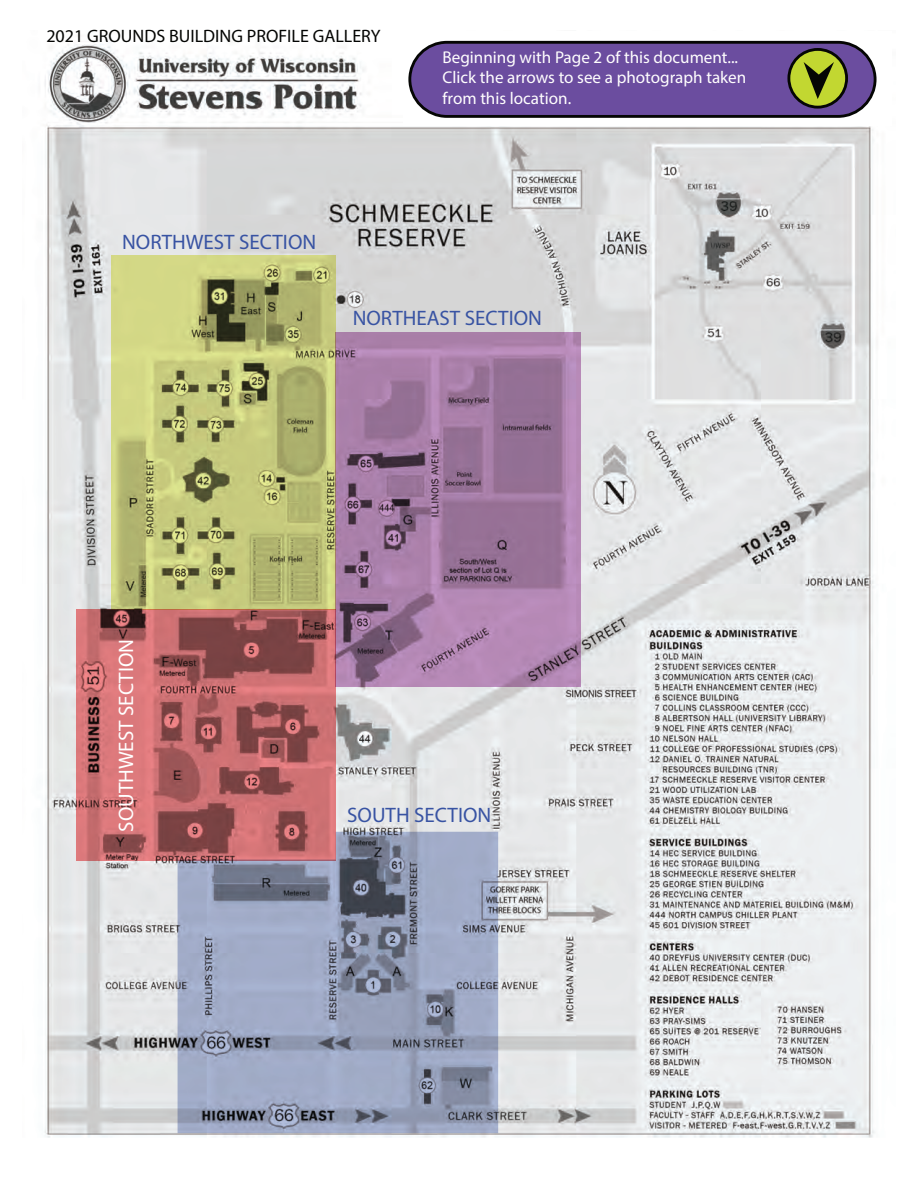
<style>
.page{position:relative;width:918px;height:1188px;background:#fff}
.page>*{position:absolute;margin:0;border:0;box-sizing:border-box;transform-origin:0 0}
.t1{font:21px "Myriad Pro";color:#3853a3}
.t2{font:21px "Myriad Pro";color:#fff}
.t3{font:18px "Myriad Pro";color:#040503}
.t4{font:17.1px/20.5px "Myriad Pro";color:#fffefe}
</style>
<div class="page">
<img style="left:44px;top:41px;width:831px;height:1097px">
<svg style="left:111px;top:255px;width:225px;height:354px;background:#b7ba73"></svg>
<svg style="left:336px;top:332px;width:245px;height:355px;background:#a078a0"></svg>
<svg style="left:76px;top:609px;width:260px;height:252px;background:#b46264"></svg>
<svg style="left:178px;top:832px;width:320px;height:301px;background:#9297af"></svg>
<div style="left:403px;top:31px;width:488px;height:95px;background:#fff"></div>
<div style="left:410px;top:42px;width:465px;height:74px;background:#6b4d9f;border-radius:37px"></div>
<div style="left:408px;top:41px;width:469px;height:77px;border:3px solid #050604;border-radius:37px"></div>
<svg style="left:789px;top:49px;width:58px;height:58px"></svg>
<div style="left:787px;top:48px;width:61px;height:61px;border:3px solid #050604;border-radius:50%"></div>
<svg style="left:804px;top:62px;width:30px;height:37px"></svg>
<p class="t3" style="left:46px;top:24px;width:336px">2021 GROUNDS BUILDING PROFILE GALLERY</p>
<p class="t1" style="left:122px;top:229px;width:196px">NORTHWEST SECTION</p>
<p class="t4" style="left:443px;top:47px;width:305px">Beginning with Page 2 of this document...<br>Click the arrows to see a photograph taken from this location.</p>
<p class="t2" style="left:113px;top:832px;width:194px;rotate:-90deg">SOUTHWEST SECTION</p>
<p class="t1" style="left:353px;top:305px;width:191px">NORTHEAST SECTION</p>
<p class="t1" style="left:347px;top:802px;width:146px">SOUTH SECTION</p>
</div>
